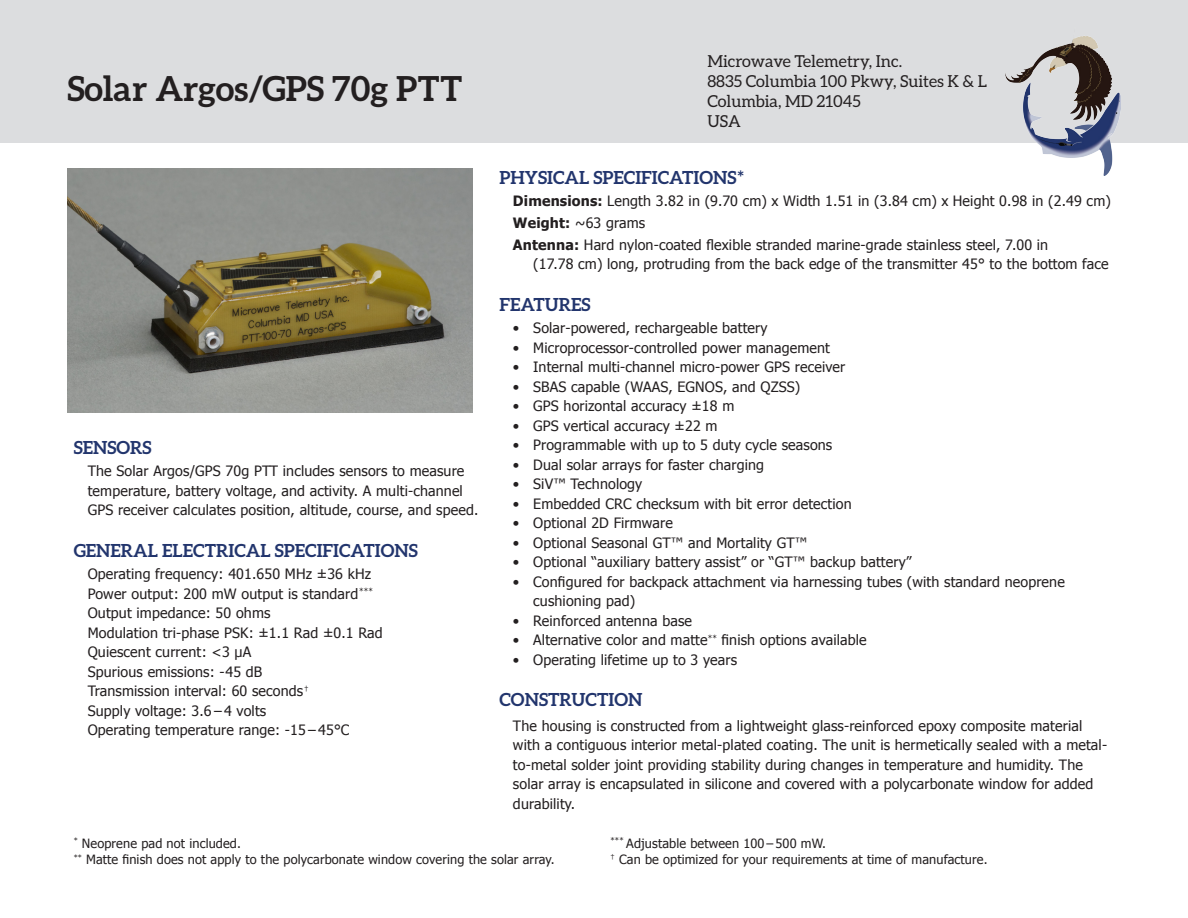
<style>
.page{position:relative;width:1188px;height:918px;background:#fff}
.page>*{position:absolute;margin:0;border:0;box-sizing:border-box;transform-origin:0 0}
.t1{font:700 34.5px "Aleo";color:#231f20}
.Section_Titles{font:700 18px "Aleo";color:#22356d}
.t2{font:16.5px "Aleo";color:#231f20}
.Body_Text{font:14.25px/19.5px "Tahoma";letter-spacing:.01em;color:#231f20}
.Features_List{font:14.25px/19.5px "Tahoma";letter-spacing:.01em;color:#231f20}
.Body_Text-2{font:12.75px "Tahoma";letter-spacing:.01em;color:#231f20}
.s1{font-weight:700}
</style>
<div class="page">
<img style="left:68px;top:169px;width:404px;height:243px">
<div style="left:0;top:0;width:1188px;height:142px;background:#dcdddf"></div>
<img style="left:1006px;top:36px;width:114px;height:140px">
<p class="t1" style="left:68px;top:68px;width:396px">Solar Argos/GPS 70g PTT</p>
<p class="Section_Titles" style="left:74px;top:437px;width:79px">SENSORS</p>
<p class="Body_Text" style="left:88px;top:461px;width:392px">The Solar Argos/GPS 70g PTT includes sensors to measure temperature, battery voltage, and activity. A multi-channel<br>GPS receiver calculates position, altitude, course, and speed.</p>
<p class="Section_Titles" style="left:74px;top:540px;width:346px">GENERAL ELECTRICAL SPECIFICATIONS</p>
<p class="Body_Text" style="left:88px;top:564px;width:285px">Operating frequency: 401.650 MHz ±36 kHz</p>
<p class="Body_Text" style="left:88px;top:583px;width:287px">Power output: 200 mW output is standard<sup>***</sup></p>
<p class="Body_Text" style="left:88px;top:603px;width:184px">Output impedance: 50 ohms</p>
<p class="Body_Text" style="left:88px;top:622px;width:297px">Modulation tri-phase PSK: ±1.1 Rad ±0.1 Rad</p>
<p class="Body_Text" style="left:88px;top:642px;width:165px">Quiescent current: &lt;3 µA</p>
<p class="Body_Text" style="left:88px;top:661px;width:176px">Spurious emissions: -45 dB</p>
<p class="Body_Text" style="left:88px;top:681px;width:222px">Transmission interval: 60 seconds<sup>†</sup></p>
<p class="Body_Text" style="left:88px;top:700px;width:180px">Supply voltage: 3.6 – 4 volts</p>
<p class="Body_Text" style="left:88px;top:720px;width:263px">Operating temperature range: -15 – 45°C</p>
<p class="t2" style="left:707px;top:52px;width:196px">Microwave Telemetry, Inc.</p>
<p class="t2" style="left:707px;top:72px;width:281px">8835 Columbia 100 Pkwy, Suites K &amp; L</p>
<p class="t2" style="left:707px;top:92px;width:155px">Columbia, MD 21045</p>
<p class="t2" style="left:707px;top:112px;width:35px">USA</p>
<p class="Section_Titles" style="left:499px;top:167px;width:246px">PHYSICAL SPECIFICATIONS*</p>
<p class="Body_Text" style="left:513px;top:191px;width:599px"><span class="s1">Dimensions:</span> Length 3.82 in (9.70 cm) x Width 1.51 in (3.84 cm) x Height 0.98 in (2.49 cm)</p>
<p class="Body_Text" style="left:513px;top:212px;width:134px"><span class="s1">Weight:</span> ~63 grams</p>
<p class="Body_Text" style="left:533px;top:234px;width:577px;text-indent:-20px"><span class="s1">Antenna:</span> Hard nylon-coated flexible stranded marine-grade stainless steel, 7.00 in<br>(17.78 cm) long, protruding from the back edge of the transmitter 45° to the bottom face</p>
<p class="Section_Titles" style="left:499px;top:294px;width:93px">FEATURES</p>
<p class="Features_List" style="left:513px;top:318px;width:256px">• Solar-powered, rechargeable battery</p>
<p class="Features_List" style="left:513px;top:337px;width:318px">• Microprocessor-controlled power management</p>
<p class="Features_List" style="left:513px;top:357px;width:334px">• Internal multi-channel micro-power GPS receiver</p>
<p class="Features_List" style="left:513px;top:376px;width:289px">• SBAS capable (WAAS, EGNOS, and QZSS)</p>
<p class="Features_List" style="left:513px;top:396px;width:223px">• GPS horizontal accuracy ±18 m</p>
<p class="Features_List" style="left:513px;top:415px;width:206px">• GPS vertical accuracy ±22 m</p>
<p class="Features_List" style="left:513px;top:435px;width:321px">• Programmable with up to 5 duty cycle seasons</p>
<p class="Features_List" style="left:513px;top:454px;width:253px">• Dual solar arrays for faster charging</p>
<p class="Features_List" style="left:513px;top:474px;width:131px">• SiV™ Technology</p>
<p class="Features_List" style="left:513px;top:493px;width:340px">• Embedded CRC checksum with bit error detection</p>
<p class="Features_List" style="left:513px;top:513px;width:161px">• Optional 2D Firmware</p>
<p class="Features_List" style="left:513px;top:532px;width:296px">• Optional Seasonal GT™ and Mortality GT™</p>
<p class="Features_List" style="left:513px;top:552px;width:400px">• Optional “auxiliary battery assist” or “GT™ backup battery”</p>
<p class="Features_List" style="left:533px;top:571px;width:533px;text-indent:-20px">• Configured for backpack attachment via harnessing tubes (with standard neoprene cushioning pad)</p>
<p class="Features_List" style="left:513px;top:610px;width:181px">• Reinforced antenna base</p>
<p class="Features_List" style="left:513px;top:630px;width:355px">• Alternative color and matte<sup>**</sup> finish options available</p>
<p class="Features_List" style="left:513px;top:649px;width:226px">• Operating lifetime up to 3 years</p>
<p class="Section_Titles" style="left:499px;top:689px;width:144px">CONSTRUCTION</p>
<p class="Body_Text" style="left:513px;top:715px;width:596px">The housing is constructed from a lightweight glass-reinforced epoxy composite material with a contiguous interior metal-plated coating. The unit is hermetically sealed with a metal&shy;to-metal solder joint providing stability during changes in temperature and humidity. The solar array is encapsulated in silicone and covered with a polycarbonate window for added durability.</p>
<p class="Body_Text-2" style="left:74px;top:834px;width:169px"><sup>*</sup> Neoprene pad not included.</p>
<p class="Body_Text-2" style="left:74px;top:851px;width:483px"><sup>**</sup> Matte finish does not apply to the polycarbonate window covering the solar array.</p>
<p class="Body_Text-2" style="left:611px;top:834px;width:217px"><sup>***</sup> Adjustable between 100 – 500 mW.</p>
<p class="Body_Text-2" style="left:611px;top:851px;width:378px"><sup>†</sup> Can be optimized for your requirements at time of manufacture.</p>
</div>
